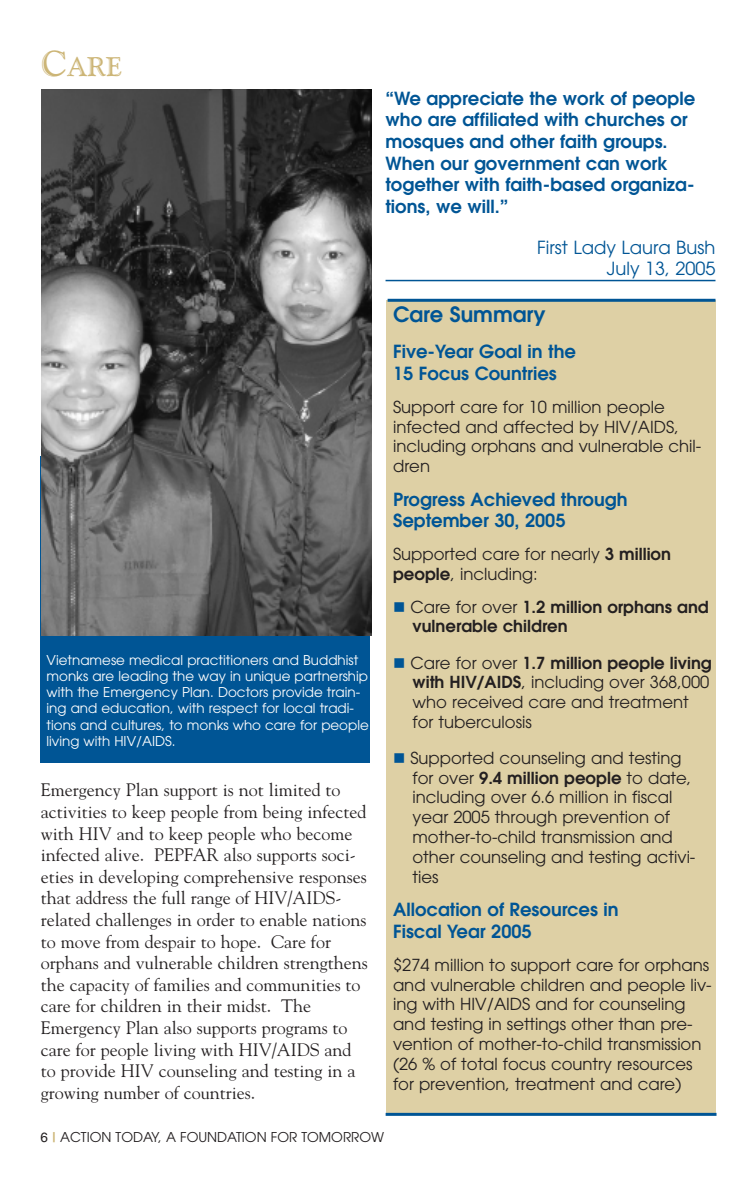
<style>
.page{position:relative;width:756px;height:1188px;background:#fff}
.page>*{position:absolute;margin:0;border:0;box-sizing:border-box;transform-origin:0 0}
.t1{font:27px "Goudy Handtooled BT";color:#ccb576}
.t2{font:600 21px "Avant Garde";color:#005595}
.t3{font:18px/21.6px "Goudy";color:#231f20}
.t4{font:600 18px/21.6px "Avant Garde";color:#005595}
.t5{font:18px/21.6px "Avant Garde";color:#005595;text-align:right}
.t6{font:16.5px/19.8px "Avant Garde";color:#231f20}
.t7{font:600 16.5px/19.4px "Avant Garde";color:#231f20}
.t8{font:13.5px/16.2px "Avant Garde";color:#fff}
.t9{font:13.5px "Avant Garde";color:#231f20}
.s1{font-size:36px}
.s2{font-weight:600}
.s3{color:#005595}
.s4{font-weight:400}
.s5{font-family:"Helvetica"}
.s6{font-family:"Helvetica";font-weight:700;color:#ccb576}
</style>
<div class="page">
<div style="left:386px;top:301px;width:330px;height:814px;background:#ded0a5"></div>
<div style="left:40px;top:456px;width:330px;height:307px;background:#005595"></div>
<img style="left:42px;top:89px;width:329px;height:547px">
<hr style="left:388px;top:299px;width:328px;height:3px;background:#005595">
<hr style="left:386px;top:1113px;width:331px;height:3px;background:#005595">
<hr style="left:386px;top:280px;width:330px;height:1px;background:#005595">
<h1 class="t1" style="left:41px;top:51px;width:82px"><span class="s1">C</span>ARE</h1>
<p class="t8" style="left:47px;top:653px;width:324px">Vietnamese medical practitioners and Buddhist monks are leading the way in unique partnership with the Emergency Plan. Doctors provide train&shy;ing and education, with respect for local tradi&shy;tions and cultures, to monks who care for people living with HIV/AIDS.</p>
<p class="t3" style="left:41px;top:779px;width:328px">Emergency Plan support is not limited to activities to keep people from being infected with HIV and to keep people who become infected alive. PEPFAR also supports soci&shy;eties in developing comprehensive responses that address the full range of HIV/AIDS&shy;related challenges in order to enable nations to move from despair to hope. Care for orphans and vulnerable children strengthens the capacity of families and communities to care for children in their midst. The Emergency Plan also supports programs to care for people living with HIV/AIDS and to provide HIV counseling and testing in a growing number of countries.</p>
<p class="t4" style="left:386px;top:89px;width:311px">“We appreciate the work of people who are affiliated with churches or mosques and other faith groups.<br>When our government can work together with faith-based organiza&shy;tions, we will.”</p>
<p class="t5" style="left:537px;top:238px;width:180px">First Lady Laura Bush<br>July 13, 2005</p>
<p class="t2" style="left:393px;top:307px;width:154px">Care Summary</p>
<p class="t4" style="left:393px;top:342px;width:184px">Five-Year Goal in the<br>15 Focus Countries</p>
<p class="t6" style="left:393px;top:398px;width:310px">Support care for 10 million people infected and affected by HIV/AIDS, including orphans and vulnerable chil&shy;dren</p>
<p class="t4" style="left:393px;top:490px;width:236px">Progress Achieved through<br>September 30, 2005</p>
<p class="t6" style="left:393px;top:546px;width:280px">Supported care for nearly <span class="s2">3 million people</span>, including:</p>
<p class="t7" style="left:413px;top:599px;width:298px;text-indent:-19px"><span class="s3">■</span> <span class="s4">Care for over</span> 1.2 million orphans and vulnerable children</p>
<p class="t6" style="left:413px;top:654px;width:301px;text-indent:-19px"><span class="s3">■</span> Care for over <span class="s2">1.7 million people living with HIV/AIDS</span>, including over 368,000 who received care and treatment for tuberculosis</p>
<p class="t6" style="left:413px;top:750px;width:284px;text-indent:-19px"><span class="s3">■</span> Supported counseling and testing for over <span class="s2">9.4 million people</span> to date, including over 6.6 million in fiscal year 2005 through prevention of mother-to-child transmission and other counseling and testing activi&shy;ties</p>
<p class="t4" style="left:393px;top:900px;width:227px">Allocation of Resources in<br>Fiscal Year 2005</p>
<p class="t6" style="left:393px;top:956px;width:320px">$274 million to support care for orphans and vulnerable children and people liv&shy;ing with HIV/AIDS and for counseling and testing in settings other than pre&shy;vention of mother-to-child transmission (26 % of total focus country resources for prevention, treatment and care)</p>
<p class="t9" style="left:40px;top:1132px;width:345px"><span class="s5">6</span> <span class="s6">|</span> ACTION TODAY, A FOUNDATION FOR TOMORROW</p>
</div>
